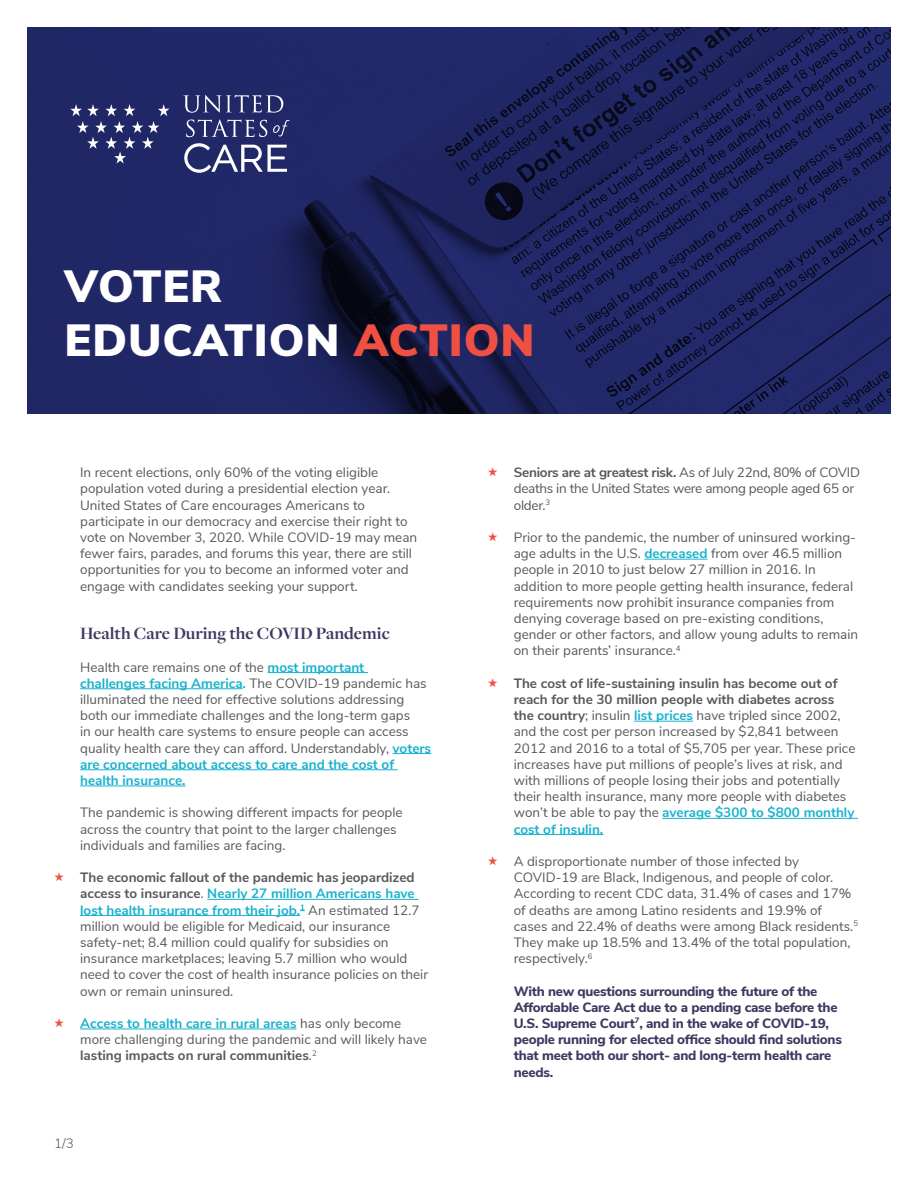
<style>
.page{position:relative;width:918px;height:1188px;background:#fff}
.page>*{position:absolute;margin:0;border:0;box-sizing:border-box;transform-origin:0 0}
.t1{font:900 45px/54px "Nunito Sans";letter-spacing:.02em;color:#fff}
.t2{font:700 18px "Freight Disp Pro";color:#403861}
.t3{font:13.5px/16.2px "Nunito Sans";color:#57585a}
.t4{font:800 13.5px/16.2px "Nunito Sans";letter-spacing:-.02em;color:#403861}
.t5{font:13.5px/16.2px "Nunito Sans";letter-spacing:-.02em;color:#57585a}
.t6{font:300 13.5px "Nunito Sans";color:#5c5a62}
.s1{color:#ef5043}
.s2{font-weight:700;color:#18b2ce}
.s3{font-weight:700}
</style>
<div class="page">
<svg style="left:27px;top:27px;width:864px;height:387px;background:#1d245e"></svg>
<svg style="left:183px;top:95px;width:100px;height:18px;background:#4e5386"></svg>
<svg style="left:186px;top:120px;width:81px;height:17px"></svg>
<svg style="left:273px;top:120px;width:17px;height:16px"></svg>
<svg style="left:184px;top:143px;width:103px;height:30px"></svg>
<svg style="left:70px;top:104px;width:100px;height:60px;background:#393f77"></svg>
<hr style="left:268px;top:672px;width:100px;height:1px;background:#18b2ce">
<hr style="left:80px;top:688px;width:163px;height:1px;background:#18b2ce">
<hr style="left:393px;top:753px;width:38px;height:1px;background:#18b2ce">
<hr style="left:80px;top:769px;width:318px;height:1px;background:#18b2ce">
<hr style="left:80px;top:786px;width:106px;height:1px;background:#18b2ce">
<hr style="left:207px;top:899px;width:211px;height:1px;background:#18b2ce">
<hr style="left:80px;top:915px;width:220px;height:1px;background:#18b2ce">
<hr style="left:80px;top:1029px;width:217px;height:1px;background:#18b2ce">
<hr style="left:644px;top:559px;width:64px;height:1px;background:#18b2ce">
<hr style="left:634px;top:721px;width:59px;height:1px;background:#18b2ce">
<hr style="left:662px;top:818px;width:196px;height:1px;background:#18b2ce">
<hr style="left:514px;top:834px;width:89px;height:1px;background:#18b2ce">
<p class="t1" style="left:65px;top:258px;width:471px">VOTER<br>EDUCATION <span class="s1">ACTION</span></p>
<p class="t3" style="left:80px;top:464px;width:339px">In recent elections, only 60% of the voting eligible population voted during a presidential election year.<br>United States of Care encourages Americans to participate in our democracy and exercise their right to vote on November 3, 2020. While COVID-19 may mean fewer fairs, parades, and forums this year, there are still opportunities for you to become an informed voter and engage with candidates seeking your support.</p>
<p class="t2" style="left:80px;top:622px;width:311px">Health Care During the COVID Pandemic</p>
<p class="t3" style="left:80px;top:658px;width:353px">Health care remains one of the <span class="s2">most important challenges facing America.</span> The COVID-19 pandemic has illuminated the need for effective solutions addressing both our immediate challenges and the long-term gaps<br>in our health care systems to ensure people can access quality health care they can afford. Understandably, <span class="s2">voters are concerned about access to care and the cost of health insurance.</span></p>
<p class="t3" style="left:80px;top:804px;width:324px">The pandemic is showing different impacts for people across the country that point to the larger challenges individuals and families are facing.</p>
<p class="t3" style="left:80px;top:869px;width:350px"><span class="s3">The economic fallout of the pandemic has jeopardized access to insurance</span>. <span class="s2">Nearly 27 million Americans have lost health insurance from their job.</span><sup>1</sup> An estimated 12.7 million would be eligible for Medicaid, our insurance safety-net; 8.4 million could qualify for subsidies on insurance marketplaces; leaving 5.7 million who would need to cover the cost of health insurance policies on their own or remain uninsured.</p>
<p class="t3" style="left:80px;top:1014px;width:348px"><span class="s2">Access to health care in rural areas</span> has only become more challenging during the pandemic and will likely have <span class="s3">lasting impacts on rural communities</span>.<sup>2</sup></p>
<p class="t6" style="left:54px;top:1133px;width:21px">1/3</p>
<p class="t5" style="left:514px;top:464px;width:348px"><span class="s3">Seniors are at greatest risk.</span> As of July 22nd, 80% of COVID deaths in the United States were among people aged 65 or older.<sup>3</sup></p>
<p class="t3" style="left:514px;top:528px;width:346px">Prior to the pandemic, the number of uninsured working&shy;age adults in the U.S. <span class="s2">decreased</span> from over 46.5 million people in 2010 to just below 27 million in 2016. In addition to more people getting health insurance, federal requirements now prohibit insurance companies from denying coverage based on pre-existing conditions, gender or other factors, and allow young adults to remain on their parents’ insurance.<sup>4</sup></p>
<p class="t3" style="left:514px;top:674px;width:343px"><span class="s3">The cost of life-sustaining insulin has become out of reach for the 30 million people with diabetes across the country</span>; insulin <span class="s2">list prices</span> have tripled since 2002, and the cost per person increased by $2,841 between 2012 and 2016 to a total of $5,705 per year. These price increases have put millions of people’s lives at risk, and with millions of people losing their jobs and potentially their health insurance, many more people with diabetes won’t be able to pay the <span class="s2">average $300 to $800 monthly cost of insulin.</span></p>
<p class="t3" style="left:514px;top:852px;width:346px">A disproportionate number of those infected by COVID-19 are Black, Indigenous, and people of color.<br>According to recent CDC data, 31.4% of cases and 17% of deaths are among Latino residents and 19.9% of cases and 22.4% of deaths were among Black residents.<sup>5<br></sup>They make up 18.5% and 13.4% of the total population, respectively.<sup>6</sup></p>
<p class="t4" style="left:514px;top:982px;width:330px">With new questions surrounding the future of the Affordable Care Act due to a pending case before the U.S. Supreme Court<sup>7</sup>, and in the wake of COVID-19, people running for elected office should find solutions that meet both our short- and long-term health care needs.</p>
</div>
